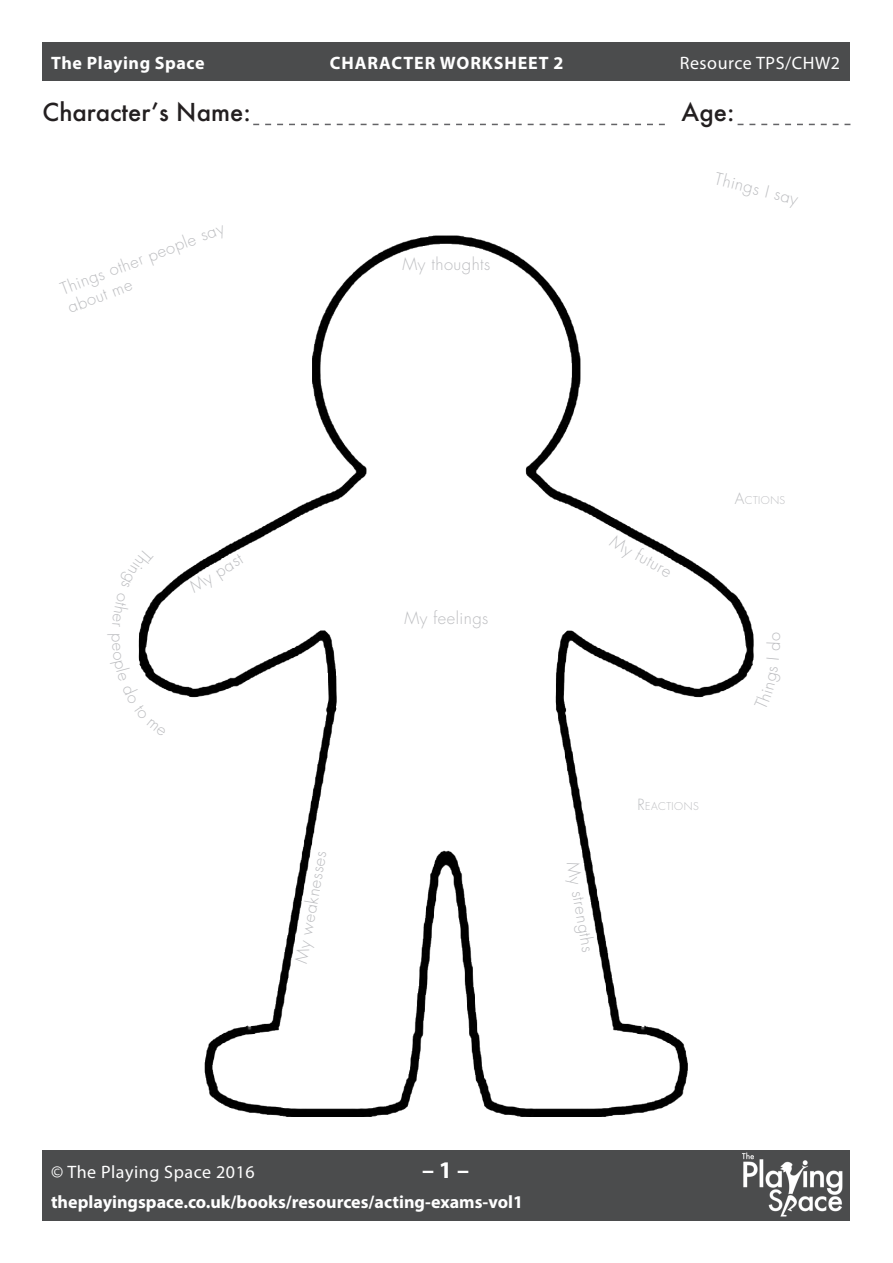
<style>
.page{position:relative;width:893px;height:1263px;background:#fff}
.page>*{position:absolute;margin:0;border:0;box-sizing:border-box;transform-origin:0 0}
.t1{font:500 24px "Futura";color:#231f20}
.t2{font:700 24px "Myriad Pro";color:#fff}
.Section_Head_BL{font:700 18px "Myriad Pro";color:#fff}
.Section_Head_BL-2{font:18px "Myriad Pro";letter-spacing:.03em;color:#fff}
.Section_Head_BL-3{font:700 18px "Myriad Pro";letter-spacing:.05em;color:#fff}
.Section_Head_BL-4{font:700 18px "Myriad Pro";letter-spacing:.03em;color:#fff}
.Section_Head{font:300 16.5px/19.8px "Futura";letter-spacing:.03em;color:#bcbdc0}
.Section_Head-2{font:300 10.5px "Futura";letter-spacing:.045em;color:#bcbdc0}
.s1{font-size:15px}
</style>
<div class="page">
<div style="left:43px;top:43px;width:807px;height:38px;background:#4b4c4d"></div>
<svg style="left:253px;top:124px;width:412px;height:1px"></svg>
<svg style="left:738px;top:124px;width:112px;height:1px"></svg>
<img style="left:42px;top:235px;width:808px;height:986px">
<svg style="left:754px;top:666px;width:27px;height:44px"></svg>
<svg style="left:767px;top:657px;width:12px;height:2px"></svg>
<svg style="left:766px;top:643px;width:14px;height:8px"></svg>
<svg style="left:112px;top:548px;width:42px;height:79px"></svg>
<svg style="left:108px;top:634px;width:58px;height:103px"></svg>
<p class="Section_Head_BL-4" style="left:51px;top:51px;width:155px">The Playing Space</p>
<p class="Section_Head_BL-3" style="left:330px;top:51px;width:235px">CHARACTER WORKSHEET 2</p>
<p class="Section_Head_BL-2" style="left:680px;top:51px;width:162px">Resource TPS/CHW2</p>
<p class="t1" style="left:43px;top:96px;width:210px">Character’s Name:</p>
<p class="t1" style="left:682px;top:96px;width:54px">Age:</p>
<p class="Section_Head" style="left:58px;top:280px;width:175px;rotate:-21deg">Things other people say about me</p>
<p class="Section_Head" style="left:186px;top:580px;width:60px;rotate:-32deg">My past</p>
<p class="Section_Head" style="left:291px;top:961px;width:116px;rotate:-80deg">My weaknesses</p>
<p class="Section_Head" style="left:403px;top:254px;width:89px">My thoughts</p>
<p class="Section_Head" style="left:718px;top:169px;width:87px;rotate:14deg">Things I say</p>
<p class="Section_Head" style="left:404px;top:608px;width:86px">My feelings</p>
<p class="Section_Head" style="left:616px;top:531px;width:69px;rotate:29deg">My future</p>
<p class="Section_Head-2" style="left:735px;top:493px;width:52px"><span class="s1">A</span>CTIONS</p>
<p class="Section_Head" style="left:764px;top:641px;width:11px;rotate:-90deg">o</p>
<p class="Section_Head" style="left:582px;top:860px;width:92px;rotate:80deg">My strengths</p>
<p class="Section_Head-2" style="left:637px;top:799px;width:63px"><span class="s1">R</span>EACTIONS</p>
<p class="Section_Head_BL-2" style="left:51px;top:1161px;width:205px">© The Playing Space 2016</p>
<p class="t2" style="left:422px;top:1154px;width:49px">– 1 –</p>
<p class="Section_Head_BL" style="left:51px;top:1190px;width:473px">theplayingspace.co.uk/books/resources/acting-exams-vol1</p>
</div>
